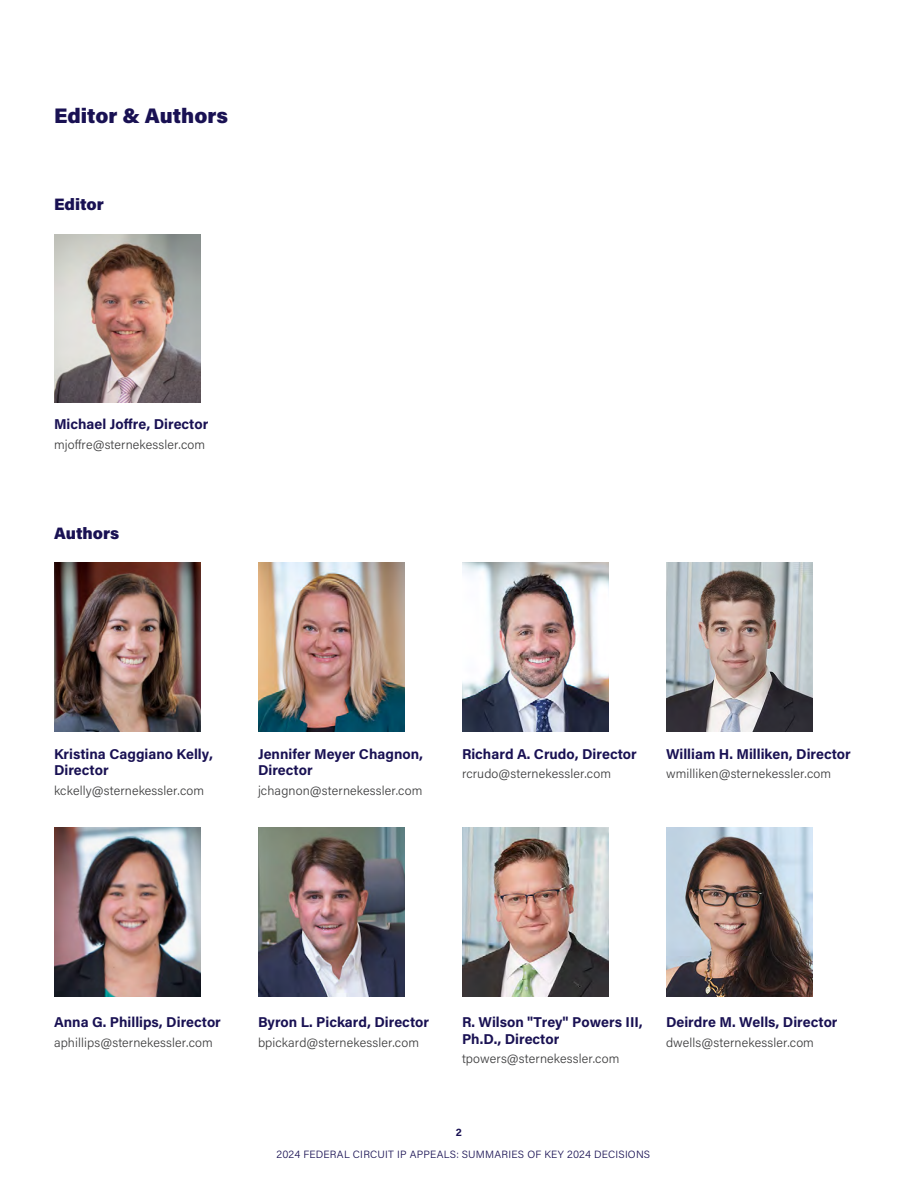
<style>
.page{position:relative;width:918px;height:1188px;background:#fff}
.page>*{position:absolute;margin:0;border:0;box-sizing:border-box;transform-origin:0 0}
.Page_Headings{font:900 21px "Acumin Pro";color:#191153}
.Subhead{font:900 16.5px "Acumin Pro";color:#191153}
.Editor_Author_Body{font:700 14.25px/16.5px "Acumin Pro";color:#191153}
.Editor_Author_Body-2{font:300 12.75px "Acumin Pro";letter-spacing:.01em;color:#3e3e3f}
.t1{font:300 10.5px "Acumin Pro";letter-spacing:.02em;color:#191153}
.t2{font:700 10.5px "Acumin Pro";color:#191153}
</style>
<div class="page">
<img style="left:462px;top:827px;width:146px;height:169px">
<img style="left:258px;top:827px;width:146px;height:169px">
<img style="left:258px;top:563px;width:146px;height:169px">
<img style="left:54px;top:234px;width:146px;height:169px">
<img style="left:462px;top:563px;width:146px;height:169px">
<img style="left:666px;top:563px;width:146px;height:169px">
<img style="left:666px;top:827px;width:146px;height:169px">
<img style="left:54px;top:563px;width:146px;height:169px">
<img style="left:54px;top:827px;width:146px;height:169px">
<p class="Page_Headings" style="left:54px;top:101px;width:176px">Editor &amp; Authors</p>
<p class="Subhead" style="left:54px;top:193px;width:52px">Editor</p>
<p class="Editor_Author_Body" style="left:54px;top:415px;width:156px">Michael Joffre, Director</p>
<p class="Editor_Author_Body-2" style="left:54px;top:436px;width:153px">mjoffre@sternekessler.com</p>
<p class="Subhead" style="left:54px;top:521px;width:67px">Authors</p>
<p class="Editor_Author_Body" style="left:54px;top:745px;width:161px">Kristina Caggiano Kelly,<br>Director</p>
<p class="Editor_Author_Body-2" style="left:54px;top:781px;width:152px">kckelly@sternekessler.com</p>
<p class="Editor_Author_Body" style="left:258px;top:745px;width:167px">Jennifer Meyer Chagnon,<br>Director</p>
<p class="Editor_Author_Body-2" style="left:258px;top:781px;width:166px">jchagnon@sternekessler.com</p>
<p class="Editor_Author_Body" style="left:462px;top:745px;width:176px">Richard A. Crudo, Director</p>
<p class="Editor_Author_Body-2" style="left:462px;top:765px;width:151px">rcrudo@sternekessler.com</p>
<p class="Editor_Author_Body" style="left:666px;top:745px;width:186px">William H. Milliken, Director</p>
<p class="Editor_Author_Body-2" style="left:666px;top:765px;width:167px">wmilliken@sternekessler.com</p>
<p class="Editor_Author_Body" style="left:54px;top:1014px;width:168px">Anna G. Phillips, Director</p>
<p class="Editor_Author_Body-2" style="left:54px;top:1034px;width:160px">aphillips@sternekessler.com</p>
<p class="Editor_Author_Body" style="left:258px;top:1014px;width:173px">Byron L. Pickard, Director</p>
<p class="Editor_Author_Body-2" style="left:258px;top:1034px;width:163px">bpickard@sternekessler.com</p>
<p class="Editor_Author_Body" style="left:462px;top:1014px;width:182px">R. Wilson "Trey" Powers III,<br>Ph.D., Director</p>
<p class="Editor_Author_Body-2" style="left:462px;top:1050px;width:159px">tpowers@sternekessler.com</p>
<p class="Editor_Author_Body" style="left:666px;top:1014px;width:173px">Deirdre M. Wells, Director</p>
<p class="Editor_Author_Body-2" style="left:666px;top:1034px;width:150px">dwells@sternekessler.com</p>
<p class="t2" style="left:456px;top:1125px;width:8px">2</p>
<p class="t1" style="left:276px;top:1147px;width:375px">2024 FEDERAL CIRCUIT IP APPEALS: SUMMARIES OF KEY 2024 DECISIONS</p>
</div>
